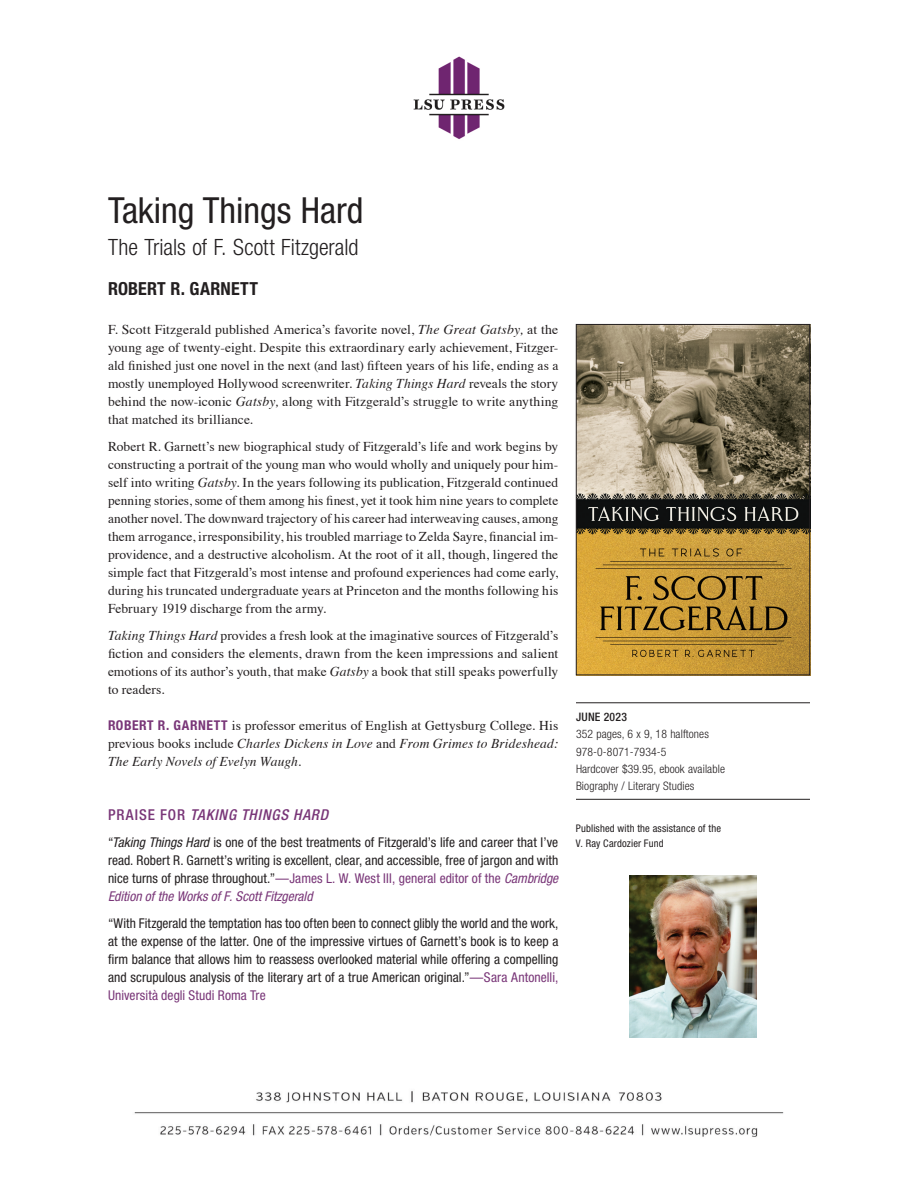
<style>
.page{position:relative;width:918px;height:1188px;background:#fff}
.page>*{position:absolute;margin:0;border:0;box-sizing:border-box;transform-origin:0 0}
.t1{font:condensed 36px "Helvetica Neue";color:#231f20}
.t2{font:300 condensed 22.5px "Helvetica Neue";color:#231f20}
.t3{font:700 condensed 18px "Helvetica Neue";letter-spacing:.01em;color:#231f20}
.t4{font:italic 500 condensed 15px "Helvetica Neue";letter-spacing:.055em;color:#793678}
.t5{font:13.5px/18px "Times";letter-spacing:.005em;color:#231f20;text-align:justify}
.t6{font:condensed 13.5px/18px "Helvetica Neue";letter-spacing:.005em;color:#231f20;text-align:justify}
.t7{font:300 condensed 11.7px/17.2px "Helvetica Neue";letter-spacing:.01em;color:#231f20}
.t8{font:500 condensed 11.7px "Helvetica Neue";letter-spacing:.025em;color:#231f20}
.t9{font:condensed 10.5px/15px "Helvetica Neue";letter-spacing:.015em;color:#231f20}
.s1{font-style:italic}
.s2{font-family:"Helvetica Neue";font-weight:700;font-stretch:condensed;color:#793678}
.s3{font-style:normal}
.s4{color:#793678}
.s5{font-style:italic;color:#793678}
</style>
<div class="page">
<img style="left:413px;top:56px;width:92px;height:84px">
<img style="left:134px;top:1091px;width:650px;height:46px">
<hr style="left:576px;top:703px;width:234px;height:1px;background:#231f20">
<hr style="left:576px;top:799px;width:234px;height:1px;background:#231f20">
<img style="left:629px;top:876px;width:128px;height:162px">
<img style="left:578px;top:326px;width:230px;height:347px">
<div style="left:576px;top:324px;width:234px;height:351px;border:1px solid #231f20"></div>
<h1 class="t1" style="left:108px;top:190px;width:257px">Taking Things Hard</h1>
<h2 class="t2" style="left:108px;top:234px;width:252px">The Trials of F. Scott Fitzgerald</h2>
<h3 class="t3" style="left:108px;top:278px;width:152px">ROBERT R. GARNETT</h3>
<p class="t5" style="left:108px;top:320px;width:452px">F. Scott Fitzgerald published America’s favorite novel, <span class="s1">The Great Gatsby,</span> at the young age of twenty-eight. Despite this extraordinary early achievement, Fitzger&shy;ald finished just one novel in the next (and last) fifteen years of his life, ending as a mostly unemployed Hollywood screenwriter. <span class="s1">Taking Things Hard</span> reveals the story behind the now-iconic <span class="s1">Gatsby,</span> along with Fitzgerald’s struggle to write anything that matched its brilliance.</p>
<p class="t5" style="left:108px;top:437px;width:452px">Robert R. Garnett’s new biographical study of Fitzgerald’s life and work begins by constructing a portrait of the young man who would wholly and uniquely pour him&shy;self into writing <span class="s1">Gatsby</span>. In the years following its publication, Fitzgerald continued penning stories, some of them among his finest, yet it took him nine years to complete another novel<span class="s1">.</span> The downward trajectory of his career had interweaving causes, among them arrogance, irresponsibility, his troubled marriage to Zelda Sayre, financial im&shy;providence, and a destructive alcoholism. At the root of it all, though, lingered the simple fact that Fitzgerald’s most intense and profound experiences had come early, during his truncated undergraduate years at Princeton and the months following his February 1919 discharge from the army.</p>
<p class="t5" style="left:108px;top:626px;width:452px"><span class="s1">Taking Things Hard</span> provides a fresh look at the imaginative sources of Fitzgerald’s fiction and considers the elements, drawn from the keen impressions and salient emotions of its author’s youth, that make <span class="s1">Gatsby</span> a book that still speaks powerfully to readers.</p>
<p class="t5" style="left:108px;top:716px;width:452px"><span class="s2">ROBERT R. GARNETT</span> is professor emeritus of English at Gettysburg College. His previous books include <span class="s1">Charles Dickens in Love</span> and <span class="s1">From Grimes to Brideshead:<br>The Early Novels of Evelyn Waugh</span>.</p>
<p class="t4" style="left:108px;top:806px;width:222px"><span class="s3">PRAISE FOR</span> TAKING THINGS HARD</p>
<p class="t6" style="left:108px;top:833px;width:452px">“<span class="s1">Taking Things Hard</span> is one of the best treatments of Fitzgerald’s life and career that I’ve read. Robert R. Garnett’s writing is excellent, clear, and accessible, free of jargon and with nice turns of phrase throughout.”<span class="s4">—James L. W. West III, general editor of the</span> <span class="s5">Cambridge Edition of the Works of F. Scott Fitzgerald</span></p>
<p class="t6" style="left:108px;top:914px;width:452px">“With Fitzgerald the temptation has too often been to connect glibly the world and the work, at the expense of the latter. One of the impressive virtues of Garnett’s book is to keep a firm balance that allows him to reassess overlooked material while offering a compelling and scrupulous analysis of the literary art of a true American original.”<span class="s4">—Sara Antonelli, Università degli Studi Roma Tre</span></p>
<p class="t8" style="left:576px;top:710px;width:52px">JUNE 2023</p>
<p class="t7" style="left:576px;top:725px;width:151px">352 pages, 6 x 9, 18 halftones<br>978-0-8071-7934-5<br>Hardcover $39.95, ebook available<br>Biography / Literary Studies</p>
<p class="t9" style="left:576px;top:820px;width:147px">Published with the assistance of the<br>V. Ray Cardozier Fund</p>
</div>
